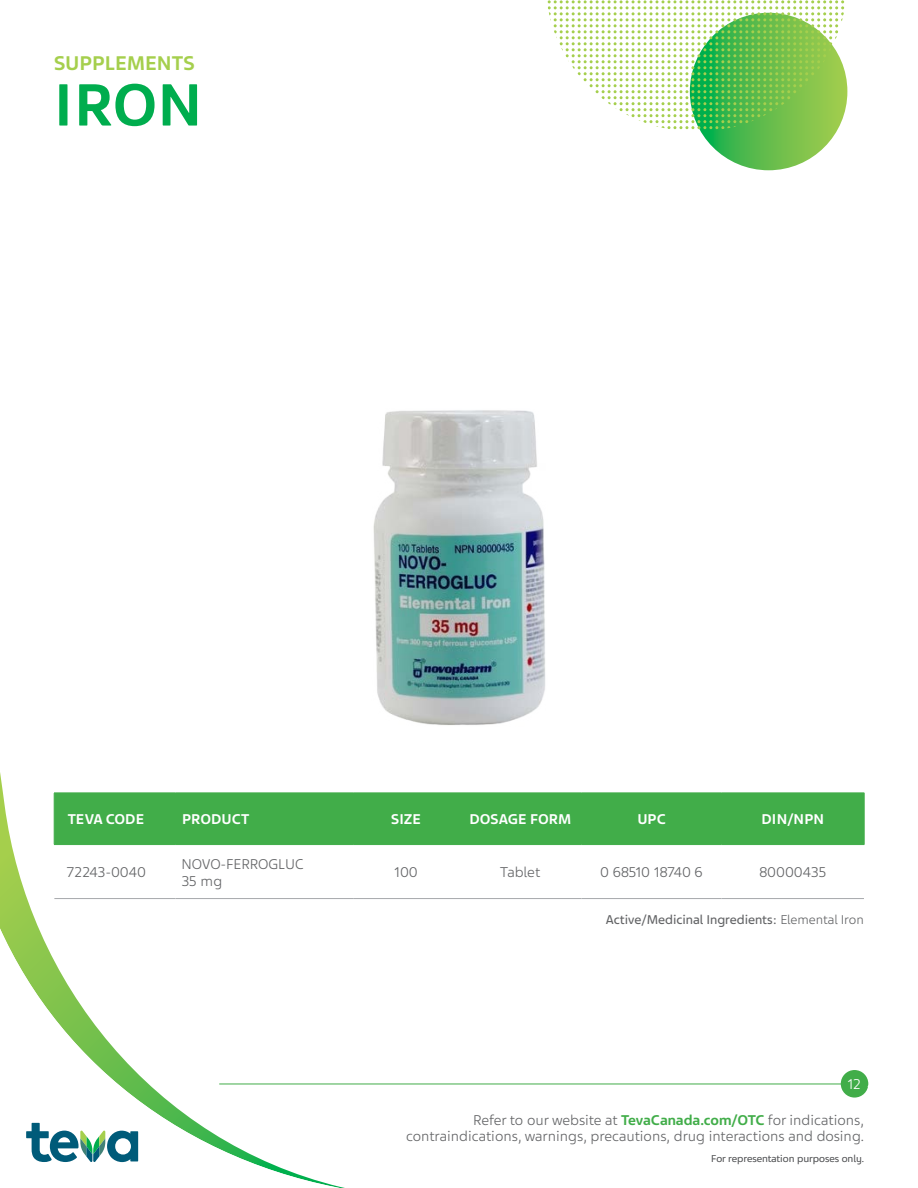
<style>
.page{position:relative;width:918px;height:1188px;background:#fff}
.page>*{position:absolute;margin:0;border:0;box-sizing:border-box;transform-origin:0 0}
.t1{font:700 63px "Teva Sans";color:#00ad4e}
.t2{font:700 21px "Teva Sans";color:#a5cf4d}
.t3{font:300 15px/17.7px "Teva Sans";color:#636466}
.t4{font:700 15px "Teva Sans";color:#fff}
.t5{font:300 15px "Teva Sans";letter-spacing:-.035em;color:#636466}
.t6{font:300 15px "Teva Sans";color:#fff}
.t7{font:13.5px "Teva Sans";color:#636466}
.t8{font:300 10.5px "Teva Sans";color:#636466}
.s1{font-weight:300}
.s2{font-weight:700;color:#41ad49}
</style>
<div class="page">
<svg style="left:690px;top:13px;width:157px;height:157px;background:#5fbc4c"></svg>
<svg style="left:548px;top:0;width:300px;height:129px"></svg>
<svg style="left:0;top:772px;width:407px;height:416px"></svg>
<svg style="left:26px;top:1123px;width:112px;height:39px"></svg>
<hr style="left:219px;top:1084px;width:645px;height:1px;background:#41ad49">
<div style="left:841px;top:1070px;width:27px;height:28px;background:#41ad49;border-radius:50%"></div>
<img style="left:373px;top:410px;width:172px;height:315px">
<div style="left:55px;top:794px;width:809px;height:50px;background:#41ad49"></div>
<hr style="left:175px;top:793px;width:1px;height:51px;background:#41ad49">
<hr style="left:54px;top:793px;width:122px;height:1px;background:#41ad49">
<hr style="left:54px;top:793px;width:1px;height:51px;background:#41ad49">
<hr style="left:176px;top:793px;width:177px;height:1px;background:#41ad49">
<hr style="left:353px;top:793px;width:106px;height:1px;background:#41ad49">
<hr style="left:459px;top:793px;width:123px;height:1px;background:#41ad49">
<hr style="left:582px;top:793px;width:139px;height:1px;background:#41ad49">
<hr style="left:721px;top:793px;width:143px;height:1px;background:#41ad49">
<hr style="left:864px;top:793px;width:1px;height:51px;background:#41ad49">
<hr style="left:54px;top:844px;width:122px;height:1px;background:#41ad49">
<hr style="left:176px;top:844px;width:177px;height:1px;background:#41ad49">
<hr style="left:353px;top:844px;width:106px;height:1px;background:#41ad49">
<hr style="left:459px;top:844px;width:123px;height:1px;background:#41ad49">
<hr style="left:582px;top:844px;width:139px;height:1px;background:#41ad49">
<hr style="left:721px;top:844px;width:143px;height:1px;background:#41ad49">
<hr style="left:54px;top:898px;width:122px;height:1px;background:#a7a9ac">
<hr style="left:176px;top:898px;width:177px;height:1px;background:#a7a9ac">
<hr style="left:353px;top:898px;width:106px;height:1px;background:#a7a9ac">
<hr style="left:459px;top:898px;width:123px;height:1px;background:#a7a9ac">
<hr style="left:582px;top:898px;width:139px;height:1px;background:#a7a9ac">
<hr style="left:721px;top:898px;width:143px;height:1px;background:#a7a9ac">
<h2 class="t2" style="left:54px;top:50px;width:142px">SUPPLEMENTS</h2>
<h1 class="t1" style="left:54px;top:67px;width:150px">IRON</h1>
<p class="t4" style="left:68px;top:810px;width:78px">TEVA CODE</p>
<p class="t4" style="left:182px;top:810px;width:69px">PRODUCT</p>
<p class="t4" style="left:391px;top:810px;width:31px">SIZE</p>
<p class="t4" style="left:469px;top:810px;width:103px">DOSAGE FORM</p>
<p class="t4" style="left:637px;top:810px;width:30px">UPC</p>
<p class="t4" style="left:762px;top:810px;width:64px">DIN/NPN</p>
<p class="t3" style="left:67px;top:864px;width:81px">72243-0040</p>
<p class="t3" style="left:181px;top:855px;width:124px">NOVO-FERROGLUC<br>35 mg</p>
<p class="t3" style="left:394px;top:864px;width:25px">100</p>
<p class="t3" style="left:500px;top:864px;width:41px">Tablet</p>
<p class="t5" style="left:600px;top:863px;width:104px">0 68510 18740 6</p>
<p class="t3" style="left:759px;top:864px;width:69px">80000435</p>
<p class="t7" style="left:606px;top:911px;width:260px">Active/Medicinal Ingredients: <span class="s1">Elemental Iron</span></p>
<p class="t6" style="left:848px;top:1075px;width:15px">12</p>
<p class="t3" style="left:406px;top:1112px;width:459px;line-height:16px;text-align:right">Refer to our website at <span class="s2">TevaCanada.com/OTC</span> for indications, contraindications, warnings, precautions, drug interactions and dosing.</p>
<p class="t8" style="left:711px;top:1152px;width:154px">For representation purposes only.</p>
</div>
